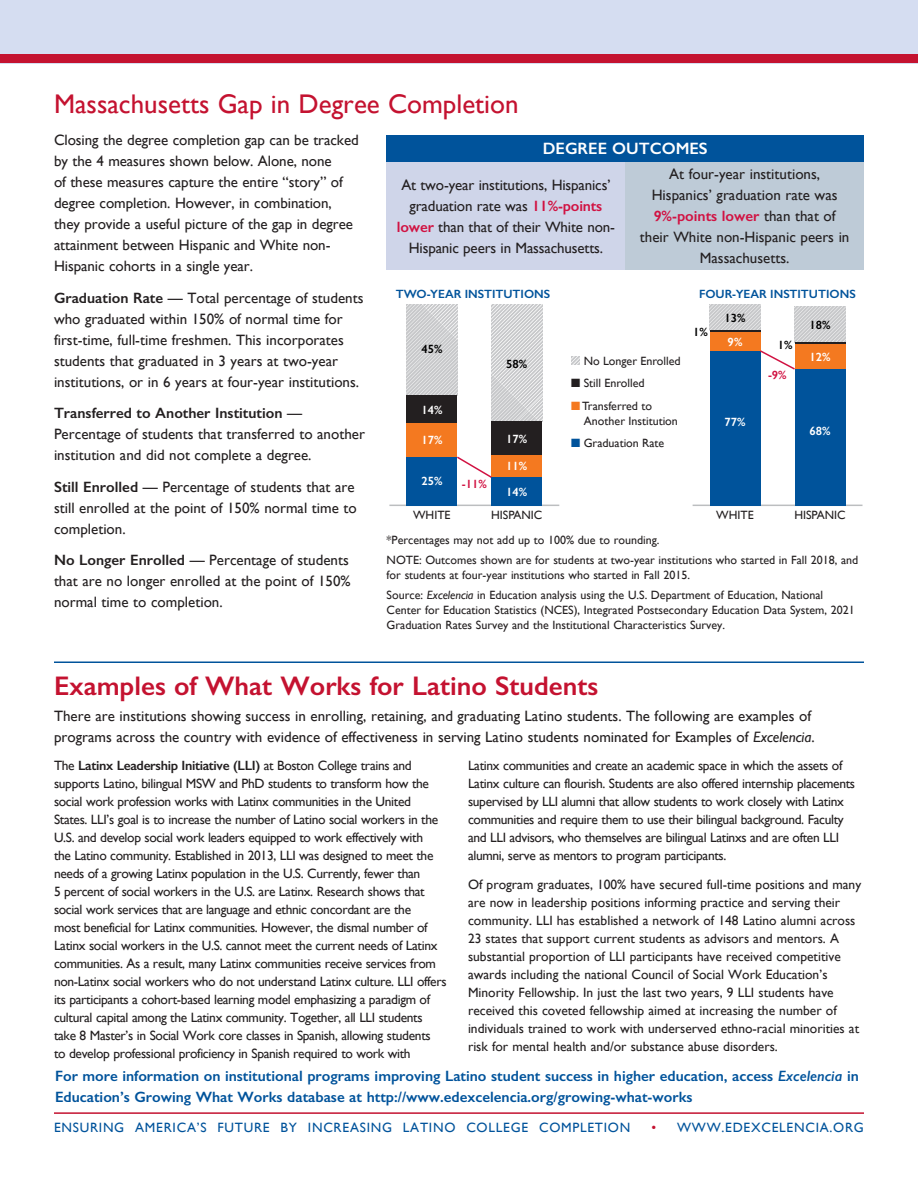
<style>
.page{position:relative;width:918px;height:1188px;background:#fff}
.page>*{position:absolute;margin:0;border:0;box-sizing:border-box;transform-origin:0 0}
.t1{font:600 27px "Gill Sans";color:#c41230}
.t2{font:27px "Gill Sans";color:#c41230}
.t3{font:600 16.5px "Gill Sans";color:#fff}
.t4{font:15px/21px "Gill Sans";color:#231f20}
.t5{font:600 15px/21px "Gill Sans";color:#00539b}
.t6{font:13.5px/18px "Gill Sans";letter-spacing:-.025em;color:#231f20}
.t7{font:13.5px/18px "Gill Sans";color:#231f20}
.t8{font:13.5px "Gill Sans";letter-spacing:.055em;color:#00539b}
.t9{font:12px/15px "Gill Sans";color:#231f20}
.t10{font:600 12px "Gill Sans";color:#00539b}
.t11{font:600 12px "Gill Sans";color:#fff}
.t12{font:600 12px "Gill Sans";color:#000}
.t13{font:600 12px "Gill Sans";color:#d11242}
.s1{font-weight:600}
.s2{font-weight:600;color:#d11242}
.s3{color:#fff}
.s4{color:#f47920}
.s5{color:#00539b}
.s6{font-style:italic}
.s7{color:#c41230}
</style>
<div class="page">
<hr style="left:54px;top:1112px;width:810px;height:2px;background:#c41230">
<div style="left:0;top:0;width:918px;height:64px;background:#d5ddf1"></div>
<div style="left:0;top:54px;width:918px;height:9px;background:#c41230"></div>
<hr style="left:54px;top:662px;width:810px;height:1px;background:#00539b">
<div style="left:387px;top:135px;width:477px;height:27px;background:#00539b"></div>
<div style="left:387px;top:162px;width:238px;height:108px;background:#cfd5e9"></div>
<div style="left:625px;top:162px;width:239px;height:108px;background:#becbd7"></div>
<svg style="left:572px;top:356px;width:8px;height:8px"></svg>
<hr style="left:693px;top:505px;width:170px;height:1px;background:#bcbec0">
<svg style="left:710px;top:305px;width:51px;height:26px"></svg>
<svg style="left:795px;top:307px;width:51px;height:36px;background:#cbccce"></svg>
<hr style="left:710px;top:331px;width:51px;height:2px;background:#231f20">
<hr style="left:795px;top:343px;width:51px;height:2px;background:#231f20">
<div style="left:710px;top:333px;width:51px;height:18px;background:#f47920"></div>
<div style="left:795px;top:345px;width:51px;height:24px;background:#f47920"></div>
<div style="left:710px;top:351px;width:51px;height:154px;background:#00539b"></div>
<div style="left:795px;top:369px;width:51px;height:136px;background:#00539b"></div>
<hr style="left:389px;top:505px;width:170px;height:1px;background:#bcbec0">
<svg style="left:406px;top:305px;width:51px;height:90px;background:#d1d2d4"></svg>
<svg style="left:491px;top:305px;width:51px;height:116px;background:#d5d6d7"></svg>
<div style="left:406px;top:395px;width:51px;height:28px;background:#231f20"></div>
<div style="left:491px;top:421px;width:51px;height:34px;background:#231f20"></div>
<div style="left:406px;top:423px;width:51px;height:34px;background:#f47920"></div>
<div style="left:491px;top:455px;width:51px;height:22px;background:#f47920"></div>
<div style="left:406px;top:457px;width:51px;height:48px;background:#00539b"></div>
<div style="left:491px;top:477px;width:51px;height:28px;background:#00539b"></div>
<svg style="left:457px;top:456px;width:35px;height:22px"></svg>
<svg style="left:760px;top:350px;width:35px;height:20px"></svg>
<h1 class="t2" style="left:54px;top:88px;width:466px">Massachusetts Gap in Degree Completion</h1>
<p class="t4" style="left:54px;top:130px;width:306px">Closing the degree completion gap can be tracked by the 4 measures shown below. Alone, none<br>of these measures capture the entire “story” of degree completion. However, in combination, they provide a useful picture of the gap in degree attainment between Hispanic and White non-Hispanic cohorts in a single year.</p>
<p class="t4" style="left:54px;top:287px;width:311px"><span class="s1">Graduation Rate</span> — Total percentage of students who graduated within 150% of normal time for first-time, full-time freshmen. This incorporates students that graduated in 3 years at two-year institutions, or in 6 years at four-year institutions.</p>
<p class="t4" style="left:54px;top:403px;width:313px"><span class="s1">Transferred to Another Institution</span> —<br>Percentage of students that transferred to another institution and did not complete a degree.</p>
<p class="t4" style="left:54px;top:476px;width:304px"><span class="s1">Still Enrolled</span> — Percentage of students that are still enrolled at the point of 150% normal time to completion.</p>
<p class="t4" style="left:54px;top:550px;width:298px"><span class="s1">No Longer Enrolled</span> — Percentage of students that are no longer enrolled at the point of 150% normal time to completion.</p>
<p class="t3" style="left:543px;top:139px;width:166px">DEGREE OUTCOMES</p>
<p class="t4" style="left:397px;top:174px;width:220px;text-align:center">At two-year institutions, Hispanics’ graduation rate was <span class="s2">11%-points lower</span> than that of their White non-Hispanic peers in Massachusetts.</p>
<p class="t4" style="left:640px;top:163px;width:211px;text-align:center">At four-year institutions,<br>Hispanics’ graduation rate was<br><span class="s2">9%-points lower</span> than that of their White non-Hispanic peers in<br>Massachusetts.</p>
<p class="t10" style="left:396px;top:287px;width:156px">TWO-YEAR INSTITUTIONS</p>
<p class="t10" style="left:699px;top:287px;width:158px">FOUR-YEAR INSTITUTIONS</p>
<p class="t12" style="left:421px;top:342px;width:23px">45%</p>
<p class="t11" style="left:421px;top:402px;width:23px">14%</p>
<p class="t11" style="left:421px;top:433px;width:23px">17%</p>
<p class="t12" style="left:506px;top:356px;width:23px">58%</p>
<p class="t11" style="left:506px;top:432px;width:23px">17%</p>
<p class="t9" style="left:571px;top:353px;width:111px"><span class="s3">■</span> No Longer Enrolled</p>
<p class="t9" style="left:571px;top:375px;width:75px">■ Still Enrolled</p>
<p class="t9" style="left:584px;top:398px;width:95px;text-indent:-13px"><span class="s4">■</span> Transferred to<br>Another Institution</p>
<p class="t9" style="left:571px;top:435px;width:95px"><span class="s5">■</span> Graduation Rate</p>
<p class="t12" style="left:693px;top:325px;width:16px">1%</p>
<p class="t12" style="left:724px;top:311px;width:23px">13%</p>
<p class="t11" style="left:728px;top:334px;width:16px">9%</p>
<p class="t11" style="left:724px;top:414px;width:23px">77%</p>
<p class="t12" style="left:778px;top:337px;width:16px">1%</p>
<p class="t13" style="left:768px;top:367px;width:20px">-9%</p>
<p class="t12" style="left:809px;top:317px;width:23px">18%</p>
<p class="t11" style="left:809px;top:349px;width:23px">12%</p>
<p class="t11" style="left:809px;top:424px;width:23px">68%</p>
<p class="t11" style="left:506px;top:458px;width:23px">11%</p>
<p class="t11" style="left:421px;top:473px;width:23px">25%</p>
<p class="t13" style="left:462px;top:476px;width:27px">-11%</p>
<p class="t11" style="left:506px;top:485px;width:23px">14%</p>
<p class="t9" style="left:413px;top:507px;width:39px">WHITE</p>
<p class="t9" style="left:491px;top:507px;width:53px">HISPANIC</p>
<p class="t9" style="left:716px;top:507px;width:39px">WHITE</p>
<p class="t9" style="left:794px;top:507px;width:53px">HISPANIC</p>
<p class="t9" style="left:387px;top:529px;width:473px;line-height:20.2px">*Percentages may not add up to 100% due to rounding.<br>NOTE: Outcomes shown are for students at two-year institutions who started in Fall 2018, and</p>
<p class="t9" style="left:387px;top:565px;width:438px;line-height:20.2px">for students at four-year institutions who started in Fall 2015.<br>Source: <span class="s6">Excelencia</span> in Education analysis using the U.S. Department of Education, National</p>
<p class="t9" style="left:387px;top:602px;width:470px">Center for Education Statistics (NCES), Integrated Postsecondary Education Data System, 2021<br>Graduation Rates Survey and the Institutional Characteristics Survey.</p>
<h1 class="t1" style="left:54px;top:669px;width:546px">Examples of What Works for Latino Students</h1>
<p class="t4" style="left:54px;top:705px;width:762px">There are institutions showing success in enrolling, retaining, and graduating Latino students. The following are examples of programs across the country with evidence of effectiveness in serving Latino students nominated for Examples of <span class="s6">Excelencia</span>.</p>
<p class="t6" style="left:54px;top:757px;width:394px">The <span class="s1">Latinx Leadership Initiative (LLI)</span> at Boston College trains and supports Latino, bilingual MSW and PhD students to transform how the social work profession works with Latinx communities in the United States. LLI’s goal is to increase the number of Latino social workers in the U.S. and develop social work leaders equipped to work effectively with<br>the Latino community. Established in 2013, LLI was designed to meet the needs of a growing Latinx population in the U.S. Currently, fewer than<br>5 percent of social workers in the U.S. are Latinx. Research shows that social work services that are language and ethnic concordant are the<br>most beneficial for Latinx communities. However, the dismal number of Latinx social workers in the U.S. cannot meet the current needs of Latinx communities. As a result, many Latinx communities receive services from non-Latinx social workers who do not understand Latinx culture. LLI offers its participants a cohort-based learning model emphasizing a paradigm of cultural capital among the Latinx community. Together, all LLI students take 8 Master’s in Social Work core classes in Spanish, allowing students<br>to develop professional proficiency in Spanish required to work with</p>
<p class="t6" style="left:468px;top:757px;width:389px">Latinx communities and create an academic space in which the assets of Latinx culture can flourish. Students are also offered internship placements supervised by LLI alumni that allow students to work closely with Latinx communities and require them to use their bilingual background. Faculty and LLI advisors, who themselves are bilingual Latinxs and are often LLI alumni, serve as mentors to program participants.</p>
<p class="t7" style="left:468px;top:875px;width:395px">Of program graduates, 100% have secured full-time positions and many are now in leadership positions informing practice and serving their community. LLI has established a network of 148 Latino alumni across 23 states that support current students as advisors and mentors. A substantial proportion of LLI participants have received competitive awards including the national Council of Social Work Education’s Minority Fellowship. In just the last two years, 9 LLI students have received this coveted fellowship aimed at increasing the number of individuals trained to work with underserved ethno-racial minorities at risk for mental health and/or substance abuse disorders.</p>
<p class="t5" style="left:55px;top:1065px;width:805px">For more information on institutional programs improving Latino student success in higher education, access <span class="s6">Excelencia</span> in<br>Education’s Growing What Works database at http://www.edexcelencia.org/growing-what-works</p>
<p class="t8" style="left:54px;top:1119px;width:578px">ENSURING AMERICA’S FUTURE BY INCREASING LATINO COLLEGE COMPLETION</p>
<p class="t8" style="left:651px;top:1119px;width:214px"><span class="s7">•</span> WWW.EDEXCELENCIA.ORG</p>
</div>
